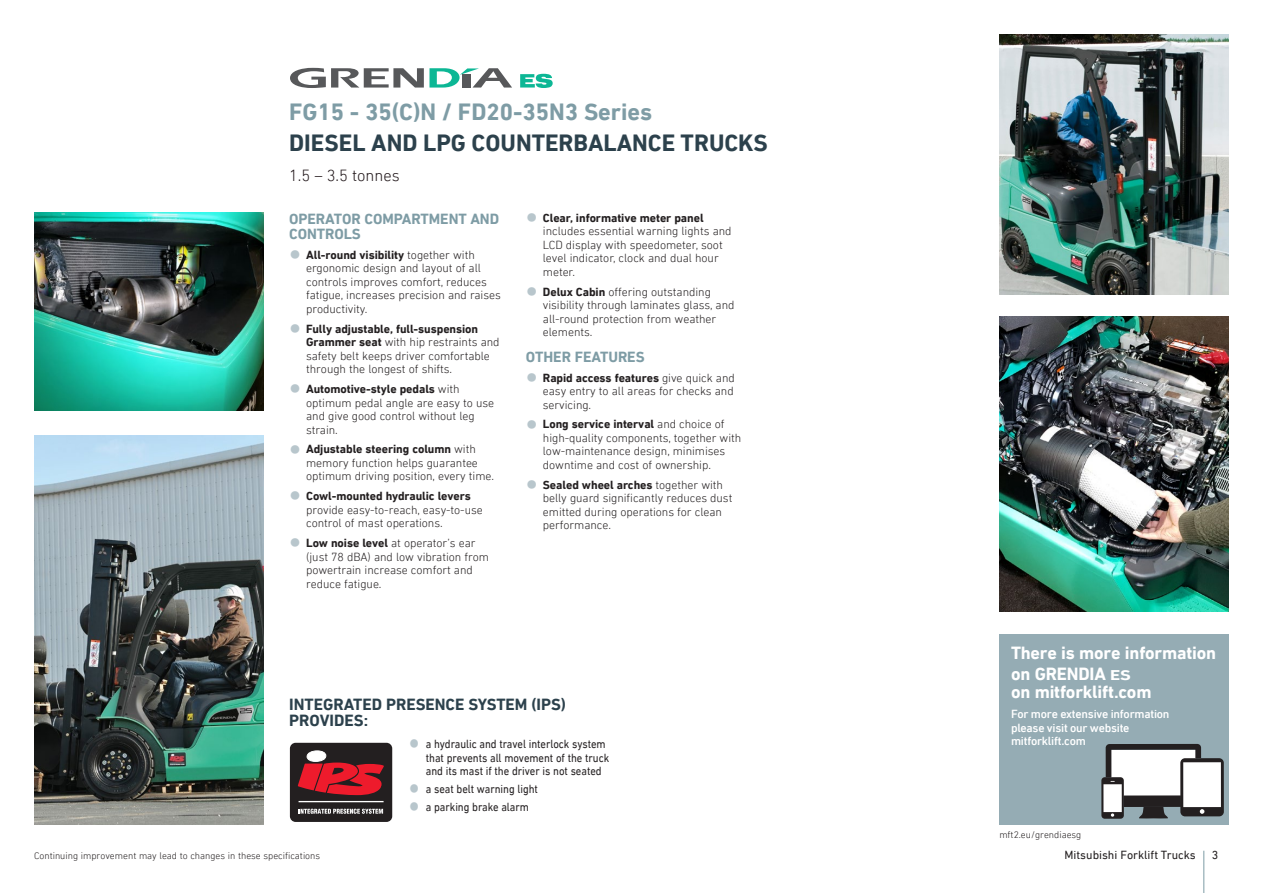
<style>
.page{position:relative;width:1263px;height:893px;background:#fff}
.page>*{position:absolute;margin:0;border:0;box-sizing:border-box;transform-origin:0 0}
.Inside_FormFactor_No{font:700 24px "DIN Next LT Pro";color:#2c414c}
.Inside_Series_Name_N{font:700 24px "DIN Next LT Pro";color:#7e9ca5}
.Boxout-Header{font:700 18px/21px "DIN Next LT Pro";letter-spacing:-.01em;color:#fff}
.Inside_Series_Model{font:700 16.5px/16.5px "DIN Next LT Pro";color:#2c414c}
.Inside_Capacity_Norm{font:300 16.5px "DIN Next LT Pro";color:#23191c}
.TOP_FEATURES_Section{font:700 15px/15px "DIN Next LT Pro";letter-spacing:-.005em;color:#7e9ca5}
.t1{font:300 12px/13.5px "DIN Next LT Pro";letter-spacing:-.005em;color:#231f20}
.t2{font:12px/13.5px "DIN Next LT Pro";letter-spacing:-.005em;color:#231f20;scale:.9 1}
.Back_Reverse_-_N{font:500 12px/13.5px "DIN Next LT Pro";letter-spacing:-.02em;color:#fff}
.t3{font:12px "DIN Next LT Pro";letter-spacing:-.005em;color:#231f20}
.BODY_Smallprint_Norm{font:300 9.75px "DIN Next LT Pro";color:#231f20}
.s1{font-family:"Helvetica Neue LT Pro";font-stretch:condensed;font-size:24px;color:#b8c6cc}
.s2{font-weight:700}
.s3{font-family:"Helvetica Neue LT Pro";font-weight:300;font-stretch:condensed;font-size:24px;color:#b8c6cc}
.s4{font-size:14.4px}
</style>
<div class="page">
<div style="left:999px;top:634px;width:230px;height:191px;background:#95acb4"></div>
<img style="left:999px;top:34px;width:230px;height:260px">
<img style="left:999px;top:316px;width:230px;height:296px">
<img style="left:34px;top:213px;width:230px;height:197px">
<svg style="left:290px;top:68px;width:222px;height:20px"></svg>
<svg style="left:520px;top:74px;width:33px;height:14px"></svg>
<div style="left:1111px;top:750px;width:84px;height:46px;background:#fff"></div>
<svg style="left:1139px;top:807px;width:29px;height:12px"></svg>
<div style="left:1101px;top:777px;width:23px;height:42px;background:#231f20;border-radius:3px"></div>
<svg style="left:1111px;top:813px;width:3px;height:4px"></svg>
<div style="left:1103px;top:784px;width:19px;height:28px;background:#fff"></div>
<div style="left:1180px;top:758px;width:44px;height:58px;background:#231f20;border-radius:5px"></div>
<svg style="left:1200px;top:809px;width:4px;height:5px"></svg>
<div style="left:1183px;top:762px;width:38px;height:45px;background:#fff"></div>
<svg style="left:1106px;top:744px;width:95px;height:38px"></svg>
<div style="left:1124px;top:795px;width:57px;height:12px;background:#231f20"></div>
<svg style="left:289px;top:742px;width:104px;height:80px;background:#6a3338"></svg>
<img style="left:34px;top:436px;width:230px;height:389px">
<hr style="left:1203px;top:851px;width:1px;height:42px;background:#7e9ca5">
<p class="Inside_Series_Name_N" style="left:289px;top:98px;width:365px">FG15 - 35(C)N / FD20-35N3 Series</p>
<p class="Inside_FormFactor_No" style="left:289px;top:129px;width:480px">DIESEL AND LPG COUNTERBALANCE TRUCKS</p>
<p class="Inside_Capacity_Norm" style="left:289px;top:165px;width:112px">1.5 – 3.5 tonnes</p>
<p class="TOP_FEATURES_Section" style="left:289px;top:211px;width:211px">OPERATOR COMPARTMENT AND<br>CONTROLS</p>
<p class="t1" style="left:306px;top:248px;width:196px;text-indent:-17px"><span class="s1">•</span> <span class="s2">All-round visibility</span> together with ergonomic design and layout of all controls improves comfort, reduces fatigue, increases precision and raises productivity.</p>
<p class="t1" style="left:306px;top:322px;width:195px;text-indent:-17px"><span class="s1">•</span> <span class="s2">Fully adjustable, full-suspension Grammer seat</span> with hip restraints and safety belt keeps driver comfortable through the longest of shifts.</p>
<p class="t1" style="left:306px;top:382px;width:190px;text-indent:-17px"><span class="s1">•</span> <span class="s2">Automotive-style pedals</span> with optimum pedal angle are easy to use and give good control without leg strain.</p>
<p class="t1" style="left:306px;top:442px;width:189px;text-indent:-17px"><span class="s1">•</span> <span class="s2">Adjustable steering column</span> with memory function helps guarantee optimum driving position, every time.</p>
<p class="t1" style="left:306px;top:489px;width:178px;text-indent:-17px"><span class="s1">•</span> <span class="s2">Cowl-mounted hydraulic levers </span>provide easy-to-reach, easy-to-use control of mast operations.</p>
<p class="t1" style="left:306px;top:536px;width:184px;text-indent:-17px"><span class="s1">•</span> <span class="s2">Low noise level</span> at operator’s ear (just 78 dBA) and low vibration from powertrain increase comfort and reduce fatigue.</p>
<p class="t1" style="left:543px;top:211px;width:190px;text-indent:-17px"><span class="s1">•</span> <span class="s2">Clear, informative meter panel </span>includes essential warning lights and<br>LCD display with speedometer, soot level indicator, clock and dual hour meter.</p>
<p class="t1" style="left:543px;top:285px;width:193px;text-indent:-17px"><span class="s1">•</span> <span class="s2">Delux Cabin</span> offering outstanding visibility through laminates glass, and all-round protection from weather elements.</p>
<p class="TOP_FEATURES_Section" style="left:526px;top:349px;width:120px">OTHER FEATURES</p>
<p class="t1" style="left:543px;top:371px;width:193px;text-align:justify;text-indent:-17px"><span class="s1">•</span> <span class="s2">Rapid access features</span> give quick and easy entry to all areas for checks and servicing.</p>
<p class="t1" style="left:543px;top:417px;width:200px;text-indent:-17px"><span class="s1">•</span> <span class="s2">Long service interval</span> and choice of high-quality components, together with low-maintenance design, minimises downtime and cost of ownership.</p>
<p class="t1" style="left:543px;top:478px;width:191px;text-indent:-17px"><span class="s1">•</span> <span class="s2">Sealed wheel arches</span> together with belly guard significantly reduces dust emitted during operations for clean performance.</p>
<p class="Inside_Series_Model" style="left:289px;top:696px;width:278px">INTEGRATED PRESENCE SYSTEM (IPS)<br>PROVIDES:</p>
<p class="t2" style="left:426px;top:737px;width:205px;text-indent:-17px"><span class="s3">•</span> a hydraulic and travel interlock system that prevents all movement of the truck and its mast if the driver is not seated</p>
<p class="t2" style="left:409px;top:782px;width:145px"><span class="s3">•</span> a seat belt warning light</p>
<p class="t2" style="left:409px;top:800px;width:135px"><span class="s3">•</span> a parking brake alarm</p>
<p class="BODY_Smallprint_Norm" style="left:34px;top:850px;width:288px">Continuing improvement may lead to changes in these specifications</p>
<p class="Boxout-Header" style="left:1011px;top:643px;width:207px">There is more information on GRENDIA <span class="s4">ES</span></p>
<p class="Boxout-Header" style="left:1011px;top:682px;width:142px">on mitforklift.com</p>
<p class="Back_Reverse_-_N" style="left:1011px;top:707px;width:160px">For more extensive information please visit our website mitforklift.com</p>
<p class="BODY_Smallprint_Norm" style="left:999px;top:829px;width:84px">mft2.eu/grendiaesg</p>
<p class="t3" style="left:1064px;top:848px;width:133px">Mitsubishi Forklift Trucks</p>
<p class="t3" style="left:1212px;top:848px;width:8px">3</p>
</div>
